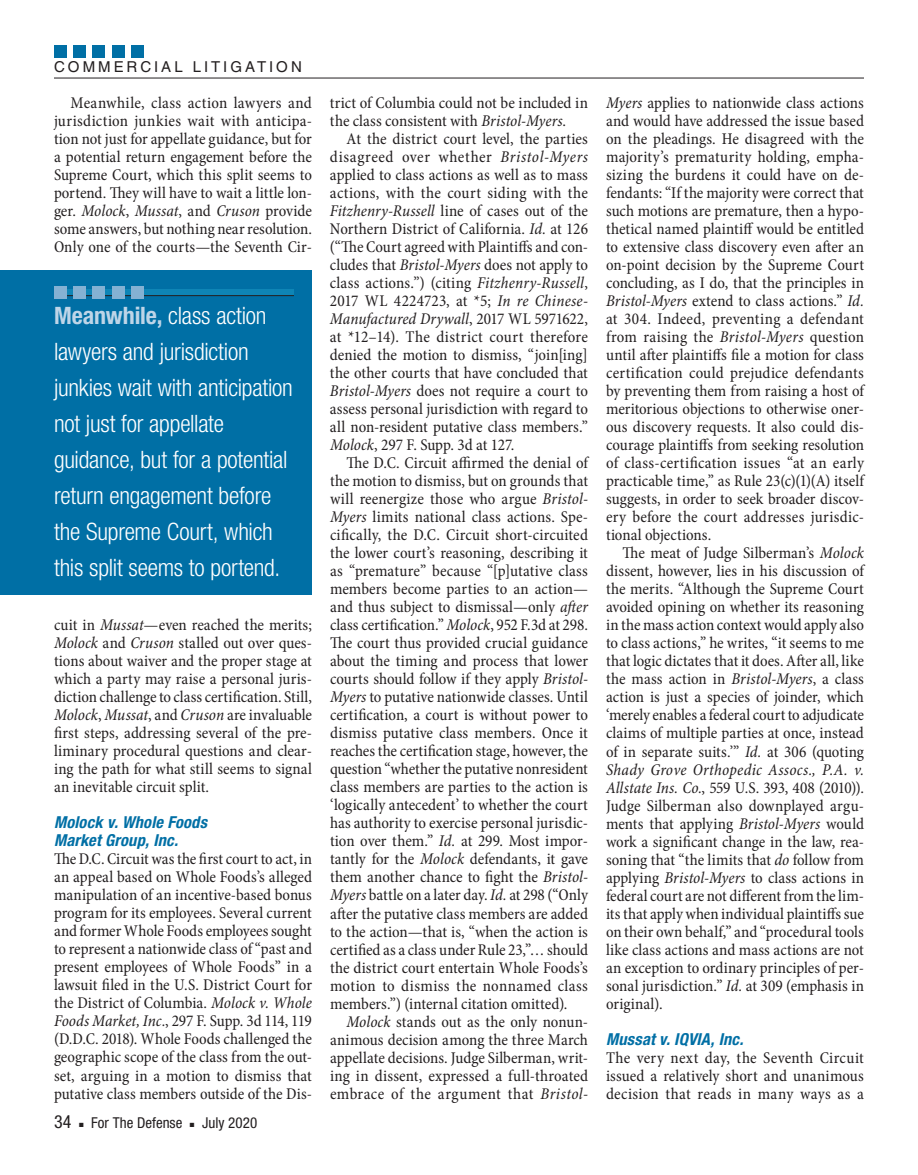
<style>
.page{position:relative;width:918px;height:1175px;background:#fff}
.page>*{position:absolute;margin:0;border:0;box-sizing:border-box;transform-origin:0 0}
.t1{font:300 condensed 24px/36px "Helvetica Neue LT Std";letter-spacing:-.01em;color:#fff}
.t2{font:condensed 18px "Helvetica Neue LT Std";color:#231f20}
.t3{font:condensed 16.5px/18px "Minion Pro";letter-spacing:.005em;color:#231f20;text-align:justify}
.t4{font:italic 700 condensed 16.5px/18px "Helvetica Neue LT Std";letter-spacing:.01em;color:#006fa5}
.t5{font:condensed 15px "Helvetica Neue LT Std";letter-spacing:.005em;color:#231f20}
.t6{font:15px "Helvetica LT Pro";letter-spacing:.2em;color:#231f20}
.s1{font-style:italic}
.s2{font-weight:700;color:#bed5e8}
</style>
<div class="page">
<hr style="left:54px;top:78px;width:810px;height:1px;background:#231f20">
<div style="left:54px;top:45px;width:12px;height:12px;background:#006fa5"></div>
<div style="left:73px;top:45px;width:13px;height:12px;background:#006fa5"></div>
<div style="left:93px;top:45px;width:12px;height:12px;background:#006fa5"></div>
<div style="left:112px;top:45px;width:13px;height:12px;background:#006fa5"></div>
<div style="left:132px;top:45px;width:12px;height:12px;background:#006fa5"></div>
<div style="left:0;top:270px;width:312px;height:324px;background:#006fa5"></div>
<div style="left:54px;top:290px;width:240px;height:6px;background:#0e85b6"></div>
<hr style="left:54px;top:295px;width:240px;height:1px;background:#231f20">
<div style="left:54px;top:286px;width:12px;height:13px;background:#84b1d3"></div>
<div style="left:73px;top:286px;width:13px;height:13px;background:#84b1d3"></div>
<div style="left:93px;top:286px;width:12px;height:13px;background:#84b1d3"></div>
<div style="left:112px;top:286px;width:13px;height:13px;background:#84b1d3"></div>
<div style="left:132px;top:286px;width:12px;height:13px;background:#84b1d3"></div>
<p class="t6" style="left:54px;top:58px;width:249px">COMMERCIAL LITIGATION</p>
<p class="t3" style="left:54px;top:94px;width:260px;text-indent:16px">Meanwhile, class action lawyers and jurisdiction junkies wait with anticipa&shy;tion not just for appellate guidance, but for a potential return engagement before the Supreme Court, which this split seems to portend. They will have to wait a little lon&shy;ger. <span class="s1">Molock</span>, <span class="s1">Mussat</span>, and <span class="s1">Cruson</span> provide some answers, but nothing near resolution.<br>Only one of the courts—the Seventh Cir-</p>
<h1 class="t1" style="left:54px;top:297px;width:240px"><span class="s2">Meanwhile,</span> class action lawyers and jurisdiction junkies wait with anticipation not just for appellate guidance, but for a potential return engagement before the Supreme Court, which this split seems to portend.</h1>
<p class="t3" style="left:54px;top:616px;width:260px">cuit in <span class="s1">Mussat</span>—even reached the merits; <span class="s1">Molock</span> and <span class="s1">Cruson</span> stalled out over ques&shy;tions about waiver and the proper stage at which a party may raise a personal juris&shy;diction challenge to class certification. Still, <span class="s1">Molock</span>, <span class="s1">Mussat</span>, and <span class="s1">Cruson</span> are invaluable first steps, addressing several of the pre&shy;liminary procedural questions and clear&shy;ing the path for what still seems to signal an inevitable circuit split.</p>
<p class="t4" style="left:54px;top:813px;width:155px">Molock v. Whole Foods<br>Market Group, Inc.</p>
<p class="t3" style="left:54px;top:850px;width:260px">The D.C. Circuit was the first court to act, in an appeal based on Whole Foods’s alleged manipulation of an incentive-based bonus program for its employees. Several current and former Whole Foods employees sought to represent a nationwide class of “past and present employees of Whole Foods” in a lawsuit filed in the U.S. District Court for the District of Columbia. <span class="s1">Molock v. Whole Foods Market, Inc.</span>, 297 F. Supp. 3d 114, 119 (D.D.C. 2018). Whole Foods challenged the geographic scope of the class from the out&shy;set, arguing in a motion to dismiss that putative class members outside of the Dis-</p>
<p class="t2" style="left:54px;top:1111px;width:19px">34</p>
<p class="t5" style="left:79px;top:1114px;width:105px">■ For The Defense</p>
<p class="t5" style="left:190px;top:1114px;width:69px">■ July 2020</p>
<p class="t3" style="left:330px;top:94px;width:259px">trict of Columbia could not be included in the class consistent with <span class="s1">Bristol-Myers</span>.</p>
<p class="t3" style="left:330px;top:130px;width:260px;text-indent:17px">At the district court level, the parties disagreed over whether <span class="s1">Bristol-Myers </span>applied to class actions as well as to mass actions, with the court siding with the <span class="s1">Fitzhenry-Russell</span> line of cases out of the Northern District of California. <span class="s1">Id.</span> at 126 (“The Court agreed with Plaintiffs and con&shy;cludes that <span class="s1">Bristol-Myers</span> does not apply to class actions.”) (citing <span class="s1">Fitzhenry-Russell</span>, 2017 WL 4224723, at *5; <span class="s1">In re Chinese-Manufactured Drywall</span>, 2017 WL 5971622, at *12–14). The district court therefore denied the motion to dismiss, “join[ing] the other courts that have concluded that <span class="s1">Bristol-Myers</span> does not require a court to assess personal jurisdiction with regard to all non-resident putative class members.” <span class="s1">Molock</span>, 297 F. Supp. 3d at 127.</p>
<p class="t3" style="left:330px;top:454px;width:260px;text-indent:17px">The D.C. Circuit affirmed the denial of the motion to dismiss, but on grounds that will reenergize those who argue <span class="s1">Bristol-Myers</span> limits national class actions. Spe&shy;cifically, the D.C. Circuit short-circuited the lower court’s reasoning, describing it as “premature” because “[p]utative class members become parties to an action— and thus subject to dismissal—only <span class="s1">after </span>class certification.” <span class="s1">Molock</span>, 952 F.3d at 298.<br>The court thus provided crucial guidance about the timing and process that lower courts should follow if they apply <span class="s1">Bristol-Myers</span> to putative nationwide classes. Until certification, a court is without power to dismiss putative class members. Once it reaches the certification stage, however, the question “whether the putative nonresident class members are parties to the action is ‘logically antecedent’ to whether the court has authority to exercise personal jurisdic&shy;tion over them.” <span class="s1">Id.</span> at 299. Most impor&shy;tantly for the <span class="s1">Molock</span> defendants, it gave them another chance to fight the <span class="s1">Bristol-Myers</span> battle on a later day. <span class="s1">Id.</span> at 298 (“Only after the putative class members are added to the action—that is, “when the action is certified as a class under Rule 23,”… should the district court entertain Whole Foods’s motion to dismiss the nonnamed class members.”) (internal citation omitted).</p>
<p class="t3" style="left:330px;top:1012px;width:260px;text-indent:16px"><span class="s1">Molock</span> stands out as the only nonun&shy;animous decision among the three March appellate decisions. Judge Silberman, writ&shy;ing in dissent, expressed a full-throated embrace of the argument that <span class="s1">Bristol-</span></p>
<p class="t3" style="left:606px;top:94px;width:260px"><span class="s1">Myers</span> applies to nationwide class actions and would have addressed the issue based on the pleadings. He disagreed with the majority’s prematurity holding, empha&shy;sizing the burdens it could have on de&shy;fendants: “If the majority were correct that such motions are premature, then a hypo&shy;thetical named plaintiff would be entitled to extensive class discovery even after an on-point decision by the Supreme Court concluding, as I do, that the principles in <span class="s1">Bristol-Myers</span> extend to class actions.” <span class="s1">Id. </span>at 304. Indeed, preventing a defendant from raising the <span class="s1">Bristol-Myers</span> question until after plaintiffs file a motion for class certification could prejudice defendants by preventing them from raising a host of meritorious objections to otherwise oner&shy;ous discovery requests. It also could dis&shy;courage plaintiffs from seeking resolution of class-certification issues “at an early practicable time,” as Rule 23(c)(1)(A) itself suggests, in order to seek broader discov&shy;ery before the court addresses jurisdic&shy;tional objections.</p>
<p class="t3" style="left:606px;top:544px;width:260px;text-indent:17px">The meat of Judge Silberman’s <span class="s1">Molock </span>dissent, however, lies in his discussion of the merits. “Although the Supreme Court avoided opining on whether its reasoning in the mass action context would apply also to class actions,” he writes, “it seems to me that logic dictates that it does. After all, like the mass action in <span class="s1">Bristol-Myers</span>, a class action is just a species of joinder, which ‘merely enables a federal court to adjudicate claims of multiple parties at once, instead of in separate suits.’” <span class="s1">Id.</span> at 306 (quoting <span class="s1">Shady Grove Orthopedic Assocs., P.A. v.<br>Allstate Ins. Co.</span>, 559 U.S. 393, 408 (2010)).<br>Judge Silberman also downplayed argu&shy;ments that applying <span class="s1">Bristol-Myers</span> would work a significant change in the law, rea&shy;soning that “the limits that <span class="s1">do</span> follow from applying <span class="s1">Bristol-Myers</span> to class actions in federal court are not different from the lim&shy;its that apply when individual plaintiffs sue on their own behalf,” and “procedural tools like class actions and mass actions are not an exception to ordinary principles of per&shy;sonal jurisdiction.” <span class="s1">Id.</span> at 309 (emphasis in original).</p>
<p class="t4" style="left:606px;top:1030px;width:139px">Mussat v. IQVIA, Inc.</p>
<p class="t3" style="left:606px;top:1048px;width:260px">The very next day, the Seventh Circuit issued a relatively short and unanimous decision that reads in many ways as a</p>
</div>
